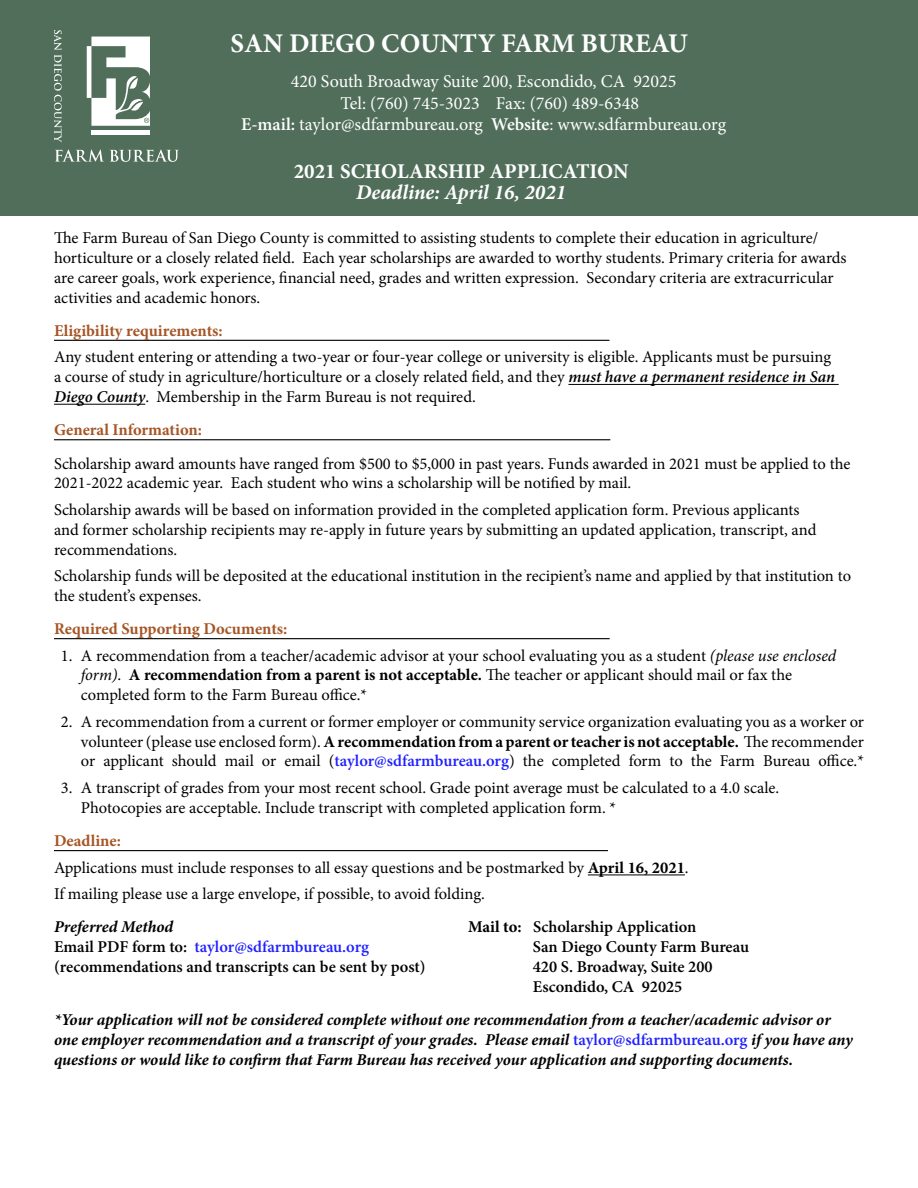
<style>
.page{position:relative;width:918px;height:1188px;background:#fff}
.page>*{position:absolute;margin:0;border:0;box-sizing:border-box;transform-origin:0 0}
.t1{font:700 27px "Minion Pro";color:#fff}
.t2{font:700 21px "Minion Pro";color:#fff}
.t3{font:italic 700 21px "Minion Pro";color:#fff}
.t4{font:18px "Minion Pro";color:#fff}
.t5{font:16.5px/19.8px "Minion Pro";letter-spacing:-.005em;color:#000}
.t6{font:italic 700 16.5px/19.8px "Minion Pro";letter-spacing:-.005em;color:#000}
.t7{font:600 16.5px/19.8px "Minion Pro";color:#000}
.t8{font:700 16.5px "Minion Pro";color:#a65526}
.s1{font-weight:600}
.s2{font-weight:600;font-style:italic}
.s3{font-style:italic}
.s4{font-weight:700}
.s5{font-weight:600;color:#2020ff}
.s6{font-weight:700;color:#a65526}
.s7{font-weight:700;font-style:italic}
.s8{color:#2020ff}
.s9{font-weight:600;font-style:normal;color:#2020ff}
</style>
<div class="page">
<div style="left:0;top:0;width:918px;height:216px;background:#506e5a"></div>
<div style="left:92px;top:130px;width:58px;height:5px;background:#fff"></div>
<svg style="left:87px;top:37px;width:63px;height:89px"></svg>
<svg style="left:55px;top:149px;width:124px;height:13px"></svg>
<svg style="left:54px;top:30px;width:8px;height:113px"></svg>
<hr style="left:54px;top:340px;width:555px;height:1px;background:#000">
<hr style="left:568px;top:384px;width:271px;height:1px;background:#000">
<hr style="left:54px;top:404px;width:91px;height:1px;background:#000">
<hr style="left:54px;top:439px;width:556px;height:1px;background:#000">
<hr style="left:54px;top:638px;width:556px;height:1px;background:#000">
<hr style="left:54px;top:850px;width:554px;height:1px;background:#000">
<hr style="left:588px;top:875px;width:97px;height:1px;background:#000">
<h1 class="t1" style="left:230px;top:24px;width:459px">SAN DIEGO COUNTY FARM BUREAU</h1>
<p class="t4" style="left:291px;top:69px;width:387px">420 South Broadway Suite 200, Escondido, CA 92025</p>
<p class="t4" style="left:341px;top:91px;width:300px">Tel: (760) 745-3023 Fax: (760) 489-6348</p>
<p class="t4" style="left:241px;top:113px;width:487px"><span class="s1">E-mail:</span> taylor@sdfarmbureau.org <span class="s1">Website</span>: www.sdfarmbureau.org</p>
<p class="t2" style="left:294px;top:156px;width:336px">2021 SCHOLARSHIP APPLICATION</p>
<p class="t3" style="left:356px;top:177px;width:212px">Deadline: April 16, 2021</p>
<p class="t5" style="left:54px;top:228px;width:794px">The Farm Bureau of San Diego County is committed to assisting students to complete their education in agriculture/ horticulture or a closely related field. Each year scholarships are awarded to worthy students. Primary criteria for awards are career goals, work experience, financial need, grades and written expression. Secondary criteria are extracurricular activities and academic honors.</p>
<p class="t8" style="left:54px;top:319px;width:170px">Eligibility requirements:</p>
<p class="t5" style="left:54px;top:347px;width:782px">Any student entering or attending a two-year or four-year college or university is eligible. Applicants must be pursuing a course of study in agriculture/horticulture or a closely related field, and they <span class="s2">must have a permanent residence in San<br>Diego County</span>. Membership in the Farm Bureau is not required.</p>
<p class="t8" style="left:54px;top:418px;width:150px">General Information:</p>
<p class="t5" style="left:54px;top:453px;width:798px">Scholarship award amounts have ranged from $500 to $5,000 in past years. Funds awarded in 2021 must be applied to the<br>2021-2022 academic year. Each student who wins a scholarship will be notified by mail.</p>
<p class="t5" style="left:54px;top:500px;width:764px">Scholarship awards will be based on information provided in the completed application form. Previous applicants and former scholarship recipients may re-apply in future years by submitting an updated application, transcript, and recommendations.</p>
<p class="t5" style="left:54px;top:566px;width:799px">Scholarship funds will be deposited at the educational institution in the recipient’s name and applied by that institution to the student’s expenses.</p>
<p class="t8" style="left:54px;top:617px;width:235px">Required Supporting Documents:</p>
<p class="t5" style="left:81px;top:646px;width:757px;text-indent:-20px">1. A recommendation from a teacher/academic advisor at your school evaluating you as a student <span class="s3">(please use enclosed form)</span>. <span class="s4">A recommendation from a parent is not acceptable.</span> The teacher or applicant should mail or fax the completed form to the Farm Bureau office.*</p>
<p class="t5" style="left:81px;top:712px;width:785px;text-align:justify;text-indent:-20px">2. A recommendation from a current or former employer or community service organization evaluating you as a worker or volunteer (please use enclosed form). <span class="s4">A recommendation from a parent or teacher is not acceptable.</span> The recommender or applicant should mail or email (<span class="s5">taylor@sdfarmbureau.org</span>) the completed form to the Farm Bureau office.*</p>
<p class="t5" style="left:81px;top:778px;width:700px;text-indent:-20px">3. A transcript of grades from your most recent school. Grade point average must be calculated to a 4.0 scale.<br>Photocopies are acceptable. Include transcript with completed application form. *</p>
<p class="t5" style="left:54px;top:828px;width:636px;line-height:26.5px"><span class="s6">Deadline:<br></span>Applications must include responses to all essay questions and be postmarked by <span class="s4">April 16, 2021</span>.<br>If mailing please use a large envelope, if possible, to avoid folding.</p>
<p class="t7" style="left:54px;top:917px;width:373px"><span class="s7">Preferred Method<br></span>Email PDF form to: <span class="s8">taylor@sdfarmbureau.org </span>(recommendations and transcripts can be sent by post)</p>
<p class="t7" style="left:533px;top:917px;width:218px;text-indent:-65px"><span class="s4">Mail to:</span> Scholarship Application<br>San Diego County Farm Bureau<br>420 S. Broadway, Suite 200<br>Escondido, CA 92025</p>
<p class="t6" style="left:54px;top:1010px;width:800px">*Your application will not be considered complete without one recommendation from a teacher/academic advisor or one employer recommendation and a transcript of your grades. Please email <span class="s9">taylor@sdfarmbureau.org</span> if you have any questions or would like to confirm that Farm Bureau has received your application and supporting documents.</p>
</div>
